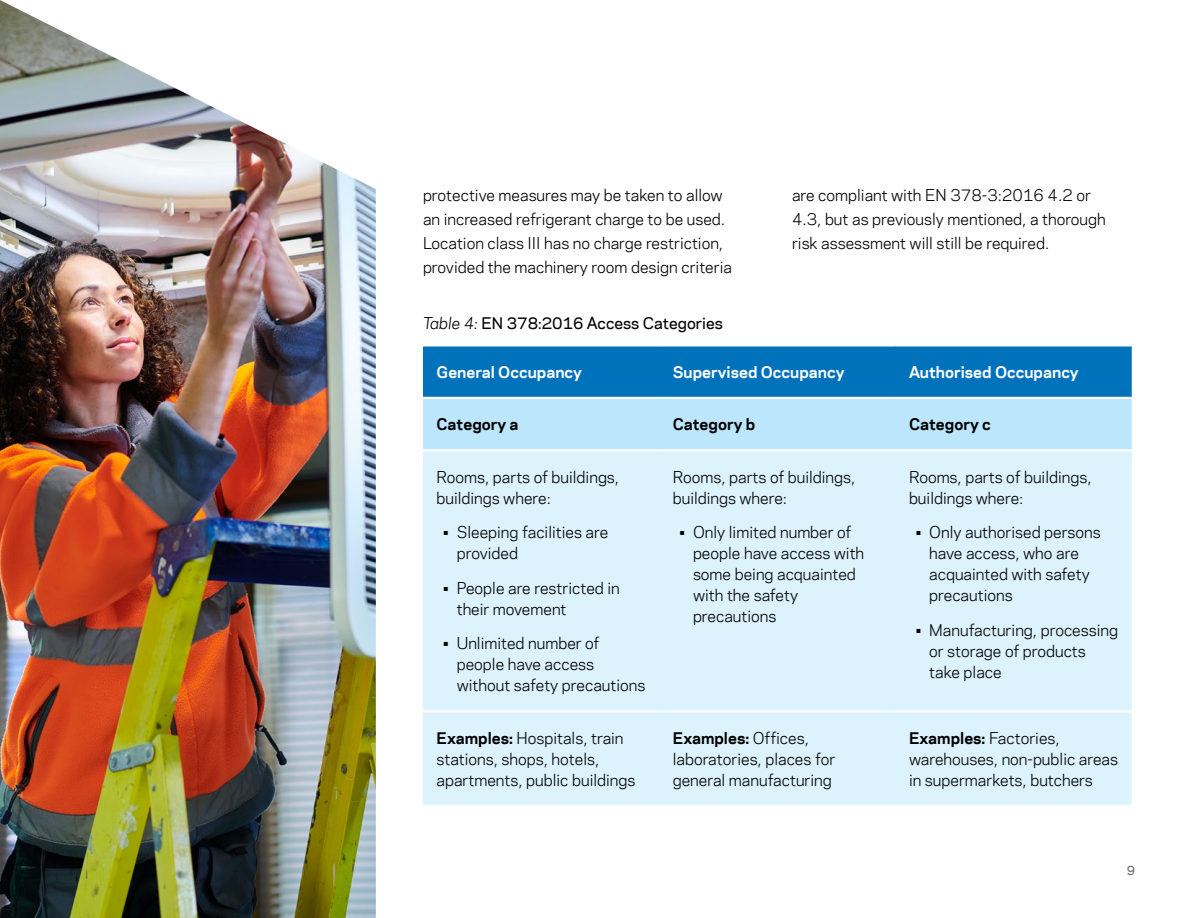
<style>
.page{position:relative;width:1188px;height:918px;background:#fff}
.page>*{position:absolute;margin:0;border:0;box-sizing:border-box;transform-origin:0 0}
.t1{font:15px/21px "Chemours Sans";color:#000}
.t2{font:700 15px "Chemours Sans";color:#fff}
.t3{font:500 15px "Chemours Sans";color:#000}
.t4{font:700 15px "Chemours Sans";color:#000}
.t5{font:500 12px "Chemours Sans";color:#6d6e71}
.s1{font-weight:400;font-style:italic}
.s2{font-weight:700}
</style>
<div class="page">
<svg style="left:423px;top:346px;width:709px;height:103px;background:#5facdb"></svg>
<div style="left:423px;top:451px;width:709px;height:354px;background:#dcf2fd"></div>
<hr style="left:423px;top:397px;width:236px;height:2px;background:#fff">
<hr style="left:659px;top:397px;width:237px;height:2px;background:#fff">
<hr style="left:896px;top:397px;width:236px;height:2px;background:#fff">
<hr style="left:423px;top:710px;width:236px;height:2px;background:#fff">
<hr style="left:659px;top:710px;width:237px;height:2px;background:#fff">
<hr style="left:896px;top:710px;width:236px;height:2px;background:#fff">
<img style="left:0;top:0;width:376px;height:918px">
<p class="t1" style="left:423px;top:182px;width:311px;line-height:24px">protective measures may be taken to allow an increased refrigerant charge to be used.<br>Location class III has no charge restriction, provided the machinery room design criteria</p>
<p class="t1" style="left:792px;top:182px;width:315px;line-height:24px">are compliant with EN 378-3:2016 4.2 or<br>4.3, but as previously mentioned, a thorough risk assessment will still be required.</p>
<p class="t3" style="left:423px;top:312px;width:301px"><span class="s1">Table 4:</span> EN 378:2016 Access Categories</p>
<p class="t2" style="left:436px;top:361px;width:147px">General Occupancy</p>
<p class="t2" style="left:673px;top:361px;width:173px">Supervised Occupancy</p>
<p class="t2" style="left:909px;top:361px;width:171px">Authorised Occupancy</p>
<p class="t4" style="left:436px;top:413px;width:84px">Category a</p>
<p class="t4" style="left:673px;top:413px;width:84px">Category b</p>
<p class="t4" style="left:909px;top:413px;width:83px">Category c</p>
<p class="t1" style="left:436px;top:466px;width:184px">Rooms, parts of buildings, buildings where:</p>
<p class="t1" style="left:457px;top:521px;width:153px;text-indent:-14px">• Sleeping facilities are provided</p>
<p class="t1" style="left:457px;top:577px;width:165px;text-indent:-14px">• People are restricted in their movement</p>
<p class="t1" style="left:457px;top:632px;width:190px;text-indent:-14px">• Unlimited number of people have access without safety precautions</p>
<p class="t1" style="left:673px;top:466px;width:184px">Rooms, parts of buildings, buildings where:</p>
<p class="t1" style="left:693px;top:521px;width:173px;text-indent:-14px">• Only limited number of people have access with some being acquainted with the safety precautions</p>
<p class="t1" style="left:909px;top:466px;width:184px">Rooms, parts of buildings, buildings where:</p>
<p class="t1" style="left:929px;top:521px;width:173px;text-indent:-14px">• Only authorised persons have access, who are acquainted with safety precautions</p>
<p class="t1" style="left:929px;top:619px;width:190px;text-indent:-14px">• Manufacturing, processing or storage of products take place</p>
<p class="t1" style="left:437px;top:727px;width:201px"><span class="s2">Examples:</span> Hospitals, train stations, shops, hotels, apartments, public buildings</p>
<p class="t1" style="left:673px;top:727px;width:164px"><span class="s2">Examples:</span> Offices, laboratories, places for general manufacturing</p>
<p class="t1" style="left:909px;top:727px;width:211px"><span class="s2">Examples:</span> Factories, warehouses, non-public areas in supermarkets, butchers</p>
<p class="t5" style="left:1127px;top:861px;width:10px">9</p>
</div>
